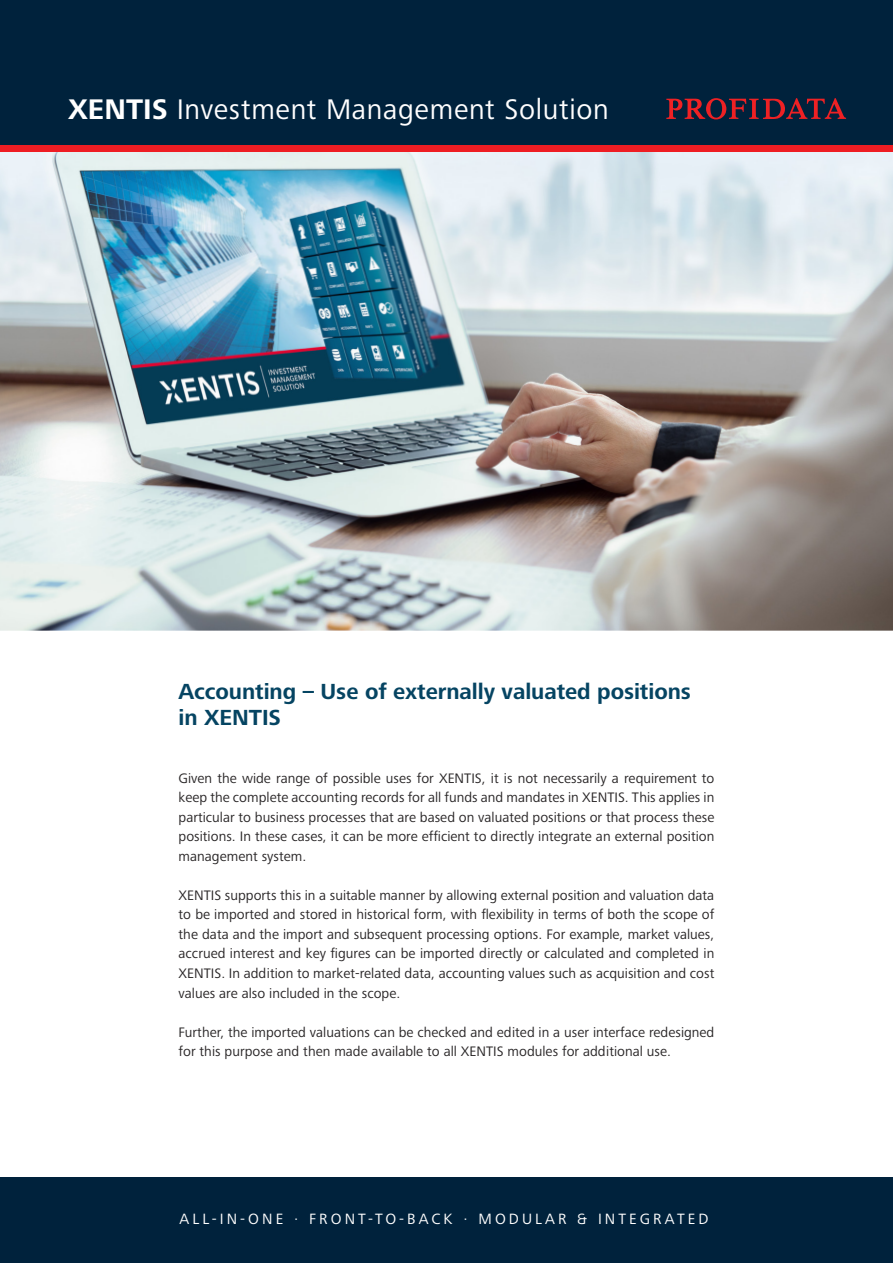
<style>
.page{position:relative;width:893px;height:1263px;background:#fff}
.page>*{position:absolute;margin:0;border:0;box-sizing:border-box;transform-origin:0 0}
.t1{font:29.4px "Frutiger Next Pro";letter-spacing:.025em;color:#fff}
.Text_Normal{font:700 22.65px/26.2px "Frutiger Next Pro";letter-spacing:-.005em;color:#054462}
.t2{font:15.45px "Frutiger Next Pro";letter-spacing:.2em;color:#fff}
.Text_Normal-2{font:14.25px/19.5px "Frutiger Next Pro";color:#282526;text-align:justify}
.s1{font-weight:700}
</style>
<div class="page">
<img style="left:0;top:152px;width:893px;height:479px">
<div style="left:0;top:1178px;width:893px;height:85px;background:#00223c"></div>
<div style="left:0;top:0;width:893px;height:149px;background:#00223c"></div>
<div style="left:0;top:145px;width:893px;height:7px;background:#ee1d23"></div>
<svg style="left:667px;top:98px;width:179px;height:21px"></svg>
<p class="t1" style="left:68px;top:92px;width:542px"><span class="s1">XENTIS</span> Investment Management Solution</p>
<p class="Text_Normal" style="left:179px;top:678px;width:514px">Accounting – Use of externally valuated positions in XENTIS</p>
<p class="Text_Normal-2" style="left:179px;top:768px;width:537px">Given the wide range of possible uses for XENTIS, it is not necessarily a requirement to keep the complete accounting records for all funds and mandates in XENTIS. This applies in particular to business processes that are based on valuated positions or that process these positions. In these cases, it can be more efficient to directly integrate an external position management system.</p>
<p class="Text_Normal-2" style="left:179px;top:885px;width:537px">XENTIS supports this in a suitable manner by allowing external position and valuation data to be imported and stored in historical form, with flexibility in terms of both the scope of the data and the import and subsequent processing options. For example, market values, accrued interest and key figures can be imported directly or calculated and completed in XENTIS. In addition to market-related data, accounting values such as acquisition and cost values are also included in the scope.</p>
<p class="Text_Normal-2" style="left:179px;top:1022px;width:537px">Further, the imported valuations can be checked and edited in a user interface redesigned for this purpose and then made available to all XENTIS modules for additional use.</p>
<p class="t2" style="left:179px;top:1210px;width:530px">ALL-IN-ONE · FRONT-TO-BACK · MODULAR &amp; INTEGRATED</p>
</div>
